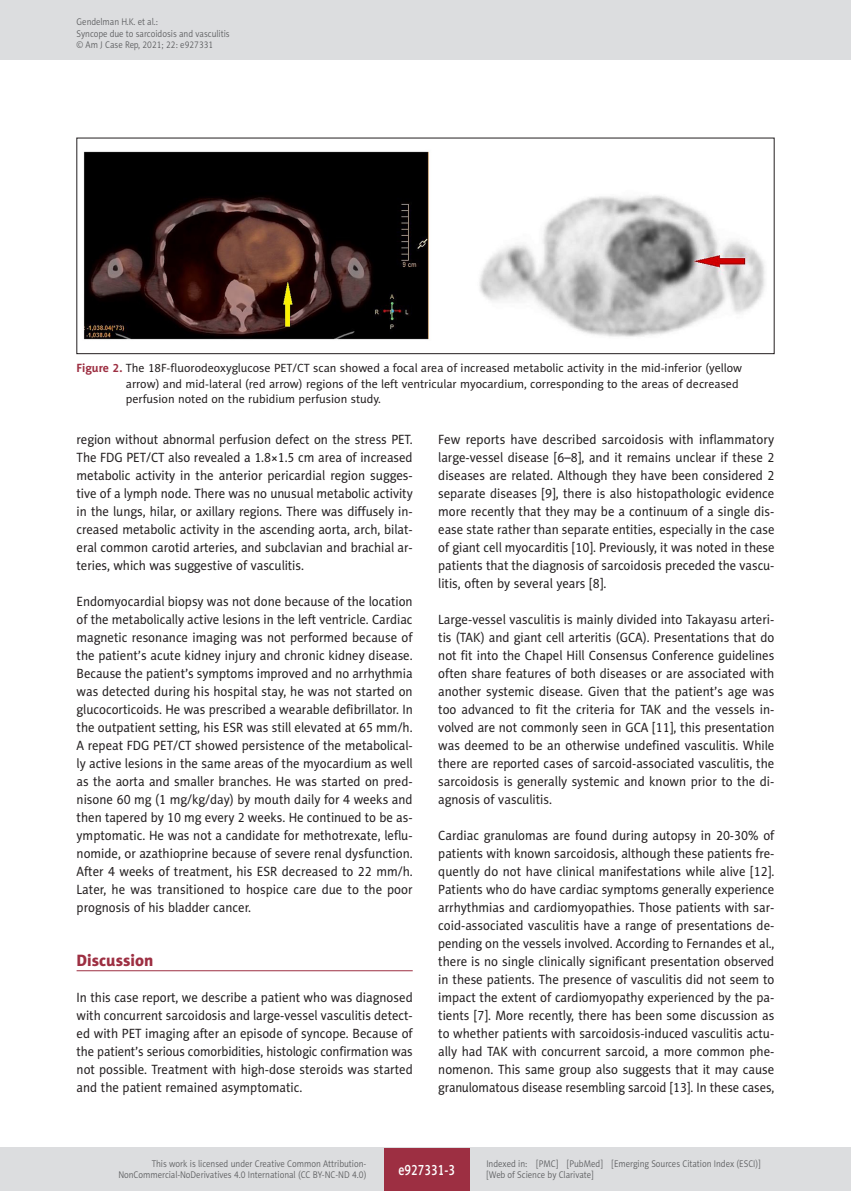
<style>
.page{position:relative;width:851px;height:1191px;background:#fff}
.page>*{position:absolute;margin:0;border:0;box-sizing:border-box;transform-origin:0 0}
.AJCR_Headline_1{font:16.5px "Naomi Sans EFN Heavy";color:#9d2f42}
.AJCR_e-PAGINA{font:15px "Naomi Sans EFN Medium";color:#fff;scale:.8 1}
.AJCR_Body{font:13.5px/18px "Naomi Sans EFN";color:#231f20;text-align:justify;scale:.95 1}
.AJCR_Body-2{font:13.5px/18px "Naomi Sans EFN";color:#231f20;text-align:justify;scale:.96 1}
.AJCR_Rycina_tytul{font:12px/15.8px "Naomi Sans EFN";color:#231f20}
.AJCR_pagina_zywa{font:9.75px/11.2px "Naomi Sans EFN Light";color:#57585a;scale:.9 1}
.AJCR_pagina_sygnatur{font:9.75px "Naomi Sans EFN Light";color:#57585a;scale:.9 1}
.s1{font-weight:700;color:#9d2f42}
</style>
<div class="page">
<hr style="left:77px;top:970px;width:335px;height:1px;background:#9d2f42">
<img style="left:83px;top:151px;width:682px;height:189px">
<div style="left:77px;top:138px;width:697px;height:216px;border:1px solid #231f20"></div>
<div style="left:0;top:0;width:850px;height:60px;background:#dcdddf"></div>
<div style="left:0;top:1148px;width:850px;height:43px;background:#dcdddf"></div>
<div style="left:384px;top:1147px;width:85px;height:43px;background:#9d2f42"></div>
<p class="AJCR_pagina_zywa" style="left:77px;top:16px;width:172px">Gendelman H.K. et al.:<br>Syncope due to sarcoidosis and vasculitis</p>
<p class="AJCR_pagina_sygnatur" style="left:77px;top:39px;width:153px">© Am J Case Rep, 2021; 22: e927331</p>
<p class="AJCR_Rycina_tytul" style="left:126px;top:360px;width:617px;text-indent:-49px"><span class="s1">Figure 2.</span> The 18F-fluorodeoxyglucose PET/CT scan showed a focal area of increased metabolic activity in the mid-inferior (yellow arrow) and mid-lateral (red arrow) regions of the left ventricular myocardium, corresponding to the areas of decreased perfusion noted on the rubidium perfusion study.</p>
<p class="AJCR_Body" style="left:77px;top:430px;width:355px">region without abnormal perfusion defect on the stress PET.<br>The FDG PET/CT also revealed a 1.8×1.5 cm area of increased metabolic activity in the anterior pericardial region sugges&shy;tive of a lymph node. There was no unusual metabolic activity in the lungs, hilar, or axillary regions. There was diffusely in&shy;creased metabolic activity in the ascending aorta, arch, bilat&shy;eral common carotid arteries, and subclavian and brachial ar&shy;teries, which was suggestive of vasculitis.</p>
<p class="AJCR_Body" style="left:77px;top:592px;width:355px">Endomyocardial biopsy was not done because of the location of the metabolically active lesions in the left ventricle. Cardiac magnetic resonance imaging was not performed because of the patient’s acute kidney injury and chronic kidney disease.<br>Because the patient’s symptoms improved and no arrhythmia was detected during his hospital stay, he was not started on glucocorticoids. He was prescribed a wearable defibrillator. In the outpatient setting, his ESR was still elevated at 65 mm/h.<br>A repeat FDG PET/CT showed persistence of the metabolical&shy;ly active lesions in the same areas of the myocardium as well as the aorta and smaller branches. He was started on pred&shy;nisone 60 mg (1 mg/kg/day) by mouth daily for 4 weeks and then tapered by 10 mg every 2 weeks. He continued to be as&shy;ymptomatic. He was not a candidate for methotrexate, leflu&shy;nomide, or azathioprine because of severe renal dysfunction.<br>After 4 weeks of treatment, his ESR decreased to 22 mm/h.<br>Later, he was transitioned to hospice care due to the poor prognosis of his bladder cancer.</p>
<p class="AJCR_Headline_1" style="left:77px;top:950px;width:78px">Discussion</p>
<p class="AJCR_Body" style="left:77px;top:988px;width:355px">In this case report, we describe a patient who was diagnosed with concurrent sarcoidosis and large-vessel vasculitis detect&shy;ed with PET imaging after an episode of syncope. Because of the patient’s serious comorbidities, histologic confirmation was not possible. Treatment with high-dose steroids was started and the patient remained asymptomatic.</p>
<p class="AJCR_Body-2" style="left:438px;top:430px;width:352px">Few reports have described sarcoidosis with inflammatory large-vessel disease [6–8], and it remains unclear if these 2 diseases are related. Although they have been considered 2 separate diseases [9], there is also histopathologic evidence more recently that they may be a continuum of a single dis&shy;ease state rather than separate entities, especially in the case of giant cell myocarditis [10]. Previously, it was noted in these patients that the diagnosis of sarcoidosis preceded the vascu&shy;litis, often by several years [8].</p>
<p class="AJCR_Body" style="left:438px;top:610px;width:355px">Large-vessel vasculitis is mainly divided into Takayasu arteri&shy;tis (TAK) and giant cell arteritis (GCA). Presentations that do not fit into the Chapel Hill Consensus Conference guidelines often share features of both diseases or are associated with another systemic disease. Given that the patient’s age was too advanced to fit the criteria for TAK and the vessels in&shy;volved are not commonly seen in GCA [11], this presentation was deemed to be an otherwise undefined vasculitis. While there are reported cases of sarcoid-associated vasculitis, the sarcoidosis is generally systemic and known prior to the di&shy;agnosis of vasculitis.</p>
<p class="AJCR_Body" style="left:438px;top:826px;width:355px">Cardiac granulomas are found during autopsy in 20-30% of patients with known sarcoidosis, although these patients fre&shy;quently do not have clinical manifestations while alive [12].<br>Patients who do have cardiac symptoms generally experience arrhythmias and cardiomyopathies. Those patients with sar&shy;coid-associated vasculitis have a range of presentations de&shy;pending on the vessels involved. According to Fernandes et al., there is no single clinically significant presentation observed in these patients. The presence of vasculitis did not seem to impact the extent of cardiomyopathy experienced by the pa&shy;tients [7]. More recently, there has been some discussion as to whether patients with sarcoidosis-induced vasculitis actu&shy;ally had TAK with concurrent sarcoid, a more common phe&shy;nomenon. This same group also suggests that it may cause granulomatous disease resembling sarcoid [13]. In these cases,</p>
<p class="AJCR_pagina_zywa" style="left:118px;top:1158px;width:277px;text-align:right">This work is licensed under Creative Common Attribution-<br>NonCommercial-NoDerivatives 4.0 International (CC BY-NC-ND 4.0)</p>
<p class="AJCR_e-PAGINA" style="left:398px;top:1160px;width:72px">e927331-3</p>
<p class="AJCR_pagina_zywa" style="left:486px;top:1158px;width:306px">Indexed in: [PMC] [PubMed] [Emerging Sources Citation Index (ESCI)] [Web of Science by Clarivate]</p>
</div>
